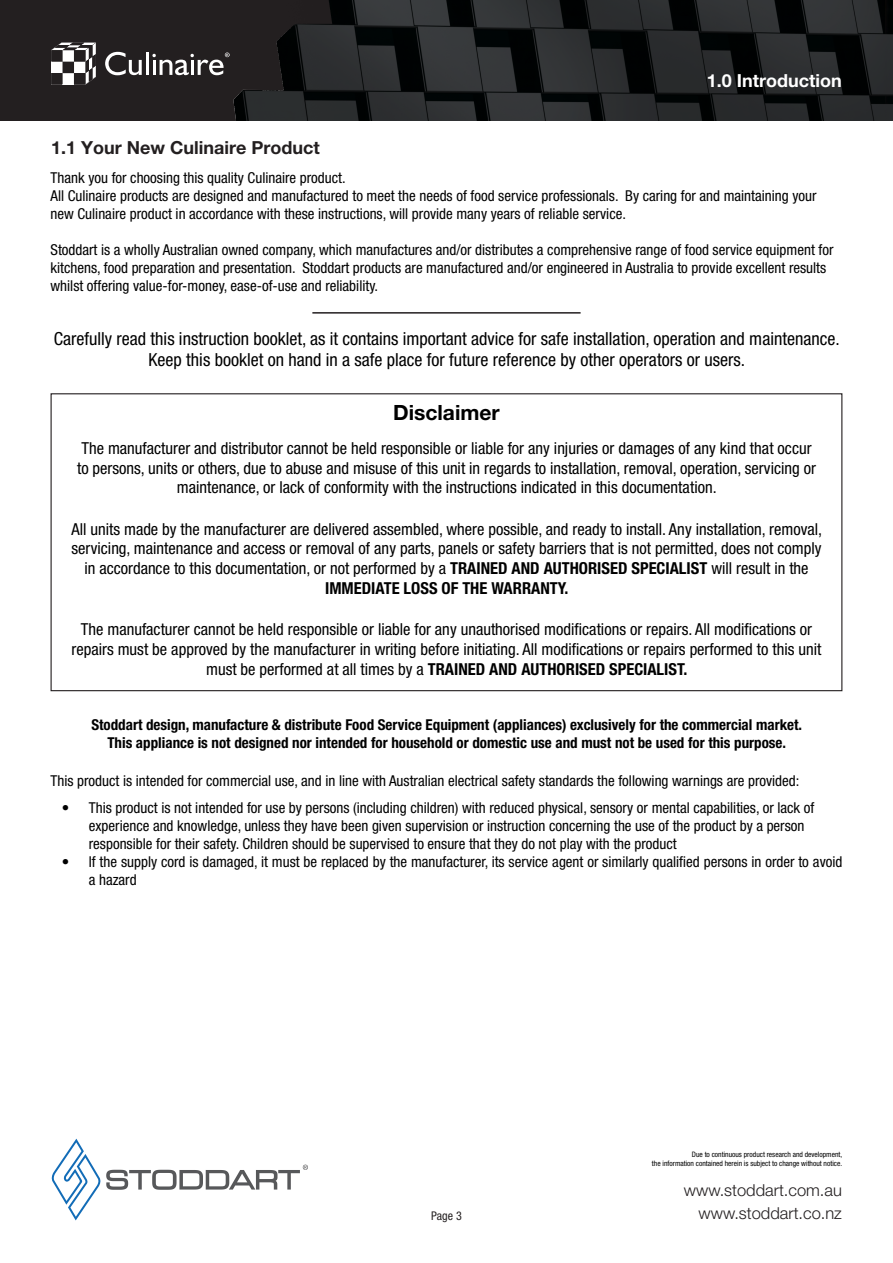
<style>
.page{position:relative;width:893px;height:1263px;background:#fff}
.page>*{position:absolute;margin:0;border:0;box-sizing:border-box;transform-origin:0 0}
.t1{font:700 21px "Helvetica Neue LT Pro";color:#000}
.t2{font:condensed 18px/21.6px "Helvetica Neue LT Pro";color:#000;text-align:center}
.Sub_Header_-_JM{font:700 18px "Helvetica Neue LT Pro";color:#231f20}
.Header_-_JM{font:700 18px "Helvetica Neue LT Pro";color:#fff}
.t3{font:condensed 16.5px/19.8px "Helvetica Neue LT Pro";color:#000;text-align:center}
.t4{font:300 16.5px/22.8px "Helvetica Neue LT Pro";color:#231f20;text-align:right}
.t5{font:condensed 15px/18px "Helvetica Neue LT Pro";color:#000}
.t6{font:700 condensed 15px/18px "Helvetica Neue LT Pro";color:#000;text-align:center}
.t7{font:condensed 12px "Helvetica Neue LT Pro";color:#231f20}
.t8{font:condensed 7.5px/9px "Helvetica Neue LT Pro";color:#000;text-align:right}
.s1{font-weight:700}
</style>
<div class="page">
<img style="left:15px;top:0;width:878px;height:120px">
<svg style="left:105px;top:52px;width:37px;height:23px"></svg>
<hr style="left:146px;top:52px;width:3px;height:23px;background:#fff">
<svg style="left:152px;top:53px;width:78px;height:22px"></svg>
<svg style="left:51px;top:43px;width:45px;height:42px"></svg>
<svg style="left:51px;top:1139px;width:257px;height:81px"></svg>
<hr style="left:312px;top:312px;width:269px;height:2px;background:#231f20">
<p class="Sub_Header_-_JM" style="left:51px;top:137px;width:270px">1.1 Your New Culinaire Product</p>
<p class="Header_-_JM" style="left:707px;top:70px;width:137px">1.0 Introduction</p>
<p class="t5" style="left:51px;top:169px;width:767px">Thank you for choosing this quality Culinaire product.<br>All Culinaire products are designed and manufactured to meet the needs of food service professionals. By caring for and maintaining your new Culinaire product in accordance with these instructions, will provide many years of reliable service.</p>
<p class="t5" style="left:51px;top:241px;width:784px">Stoddart is a wholly Australian owned company, which manufactures and/or distributes a comprehensive range of food service equipment for kitchens, food preparation and presentation. Stoddart products are manufactured and/or engineered in Australia to provide excellent results whilst offering value-for-money, ease-of-use and reliability.</p>
<p class="t2" style="left:54px;top:327px;width:787px">Carefully read this instruction booklet, as it contains important advice for safe installation, operation and maintenance.<br>Keep this booklet on hand in a safe place for future reference by other operators or users.</p>
<p class="t1" style="left:393px;top:400px;width:108px">Disclaimer</p>
<p class="t3" style="left:77px;top:438px;width:740px">The manufacturer and distributor cannot be held responsible or liable for any injuries or damages of any kind that occur to persons, units or others, due to abuse and misuse of this unit in regards to installation, removal, operation, servicing or maintenance, or lack of conformity with the instructions indicated in this documentation.</p>
<p class="t3" style="left:71px;top:519px;width:752px">All units made by the manufacturer are delivered assembled, where possible, and ready to install. Any installation, removal, servicing, maintenance and access or removal of any parts, panels or safety barriers that is not permitted, does not comply in accordance to this documentation, or not performed by a <span class="s1">TRAINED AND AUTHORISED SPECIALIST</span> will result in the <span class="s1">IMMEDIATE LOSS OF THE WARRANTY.</span></p>
<p class="t3" style="left:72px;top:619px;width:751px">The manufacturer cannot be held responsible or liable for any unauthorised modifications or repairs. All modifications or repairs must be approved by the manufacturer in writing before initiating. All modifications or repairs performed to this unit must be performed at all times by a <span class="s1">TRAINED AND AUTHORISED SPECIALIST.</span></p>
<p class="t6" style="left:91px;top:715px;width:712px">Stoddart design, manufacture &amp; distribute Food Service Equipment (appliances) exclusively for the commercial market.<br>This appliance is not designed nor intended for household or domestic use and must not be used for this purpose.</p>
<p class="t5" style="left:51px;top:772px;width:750px">This product is intended for commercial use, and in line with Australian electrical safety standards the following warnings are provided:</p>
<p class="t5" style="left:89px;top:799px;width:727px;text-indent:-27px">• This product is not intended for use by persons (including children) with reduced physical, sensory or mental capabilities, or lack of experience and knowledge, unless they have been given supervision or instruction concerning the use of the product by a person responsible for their safety. Children should be supervised to ensure that they do not play with the product</p>
<p class="t5" style="left:89px;top:853px;width:755px;text-indent:-27px">• If the supply cord is damaged, it must be replaced by the manufacturer, its service agent or similarly qualified persons in order to avoid a hazard</p>
<p class="t7" style="left:431px;top:1209px;width:32px">Page 3</p>
<p class="t8" style="left:652px;top:1150px;width:192px">Due to continuous product research and development,<br>the information contained herein is subject to change without notice.</p>
<p class="t4" style="left:684px;top:1178px;width:160px">www.stoddart.com.au www.stoddart.co.nz</p>
</div>
